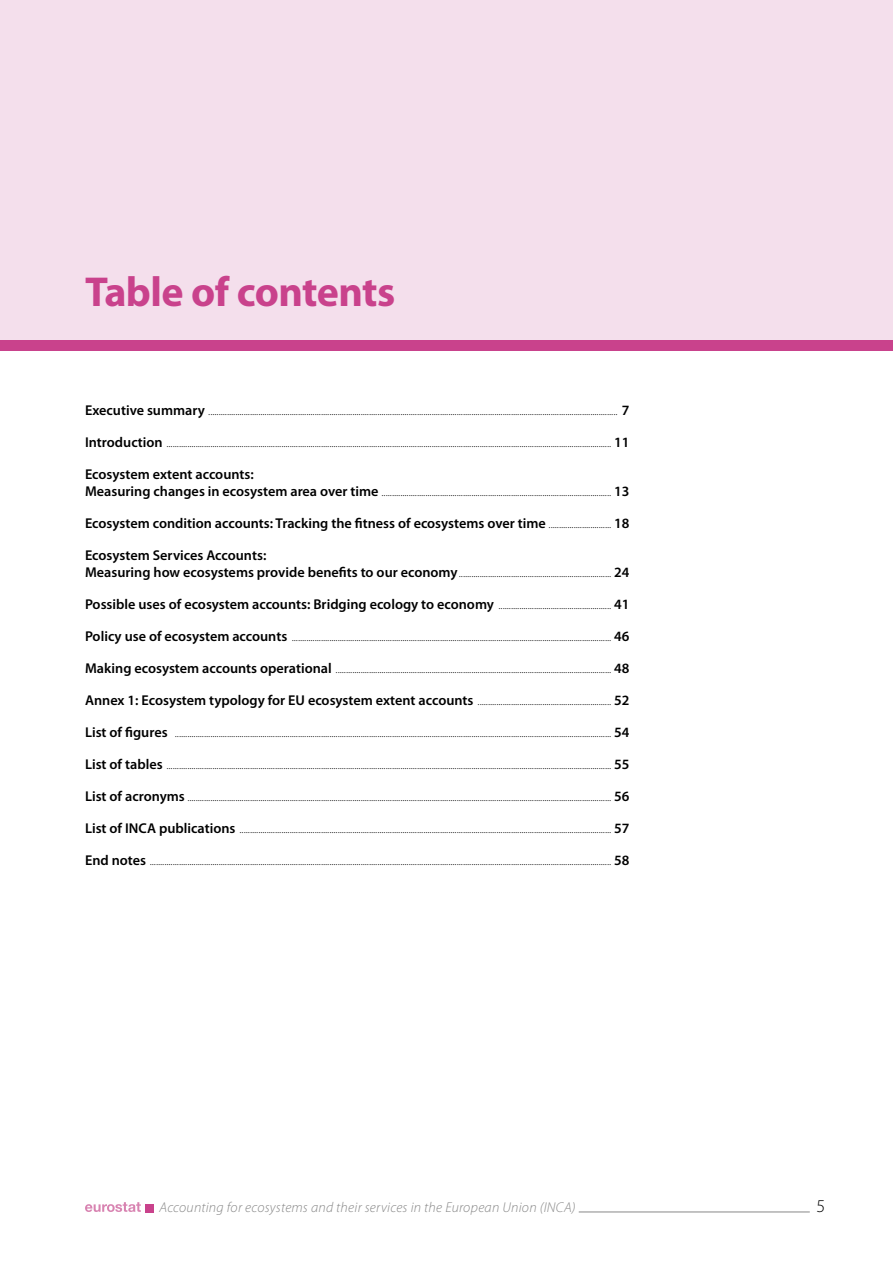
<style>
.page{position:relative;width:893px;height:1263px;background:#fff}
.page>*{position:absolute;margin:0;border:0;box-sizing:border-box;transform-origin:0 0}
.Chapter_title{font:700 42px "Myriad Pro";letter-spacing:-.015em;color:#c9428c}
.t1{font:300 18px "Myriad Pro";color:#000}
.t2{font:600 14.25px "Myriad Pro";color:#000}
.t3{font:italic 300 14.25px "Myriad Pro";letter-spacing:.015em;color:#878787}
.ToC_1{font:300 12px "Myriad Pro";color:#000}
.s1{font-weight:600;font-size:14.25px}
.s2{font-weight:300;font-size:12px}
</style>
<div class="page">
<hr style="left:579px;top:1211px;width:231px;height:1px;background:#878787">
<svg style="left:85px;top:1202px;width:56px;height:10px"></svg>
<div style="left:145px;top:1204px;width:9px;height:8px;background:#c9428c"></div>
<div style="left:0;top:0;width:893px;height:340px;background:#f4dfec"></div>
<div style="left:0;top:340px;width:893px;height:11px;background:#c9428c"></div>
<h1 class="Chapter_title" style="left:85px;top:268px;width:312px">Table of contents</h1>
<p class="ToC_1" style="left:85px;top:404px;width:546px"><span class="s1">Executive summary</span> .................................................................................................................................................................................................... <span class="s1">7</span></p>
<p class="ToC_1" style="left:85px;top:436px;width:546px"><span class="s1">Introduction</span> ..................................................................................................................................................................................................................... <span class="s1">11</span></p>
<p class="t2" style="left:85px;top:466px;width:170px">Ecosystem extent accounts:</p>
<p class="ToC_1" style="left:85px;top:485px;width:546px"><span class="s1">Measuring changes in ecosystem area over time</span> .............................................................................................................. <span class="s1">13</span></p>
<p class="t2" style="left:85px;top:515px;width:546px">Ecosystem condition accounts: Tracking the fitness of ecosystems over time <span class="s2">..............................</span> 18</p>
<p class="t2" style="left:85px;top:547px;width:183px">Ecosystem Services Accounts:</p>
<p class="ToC_1" style="left:85px;top:566px;width:546px"><span class="s1">Measuring how ecosystems provide benefits to our economy</span>......................................................................... <span class="s1">24</span></p>
<p class="t2" style="left:85px;top:596px;width:546px">Possible uses of ecosystem accounts: Bridging ecology to economy <span class="s2">......................................................</span> 41</p>
<p class="ToC_1" style="left:85px;top:630px;width:546px"><span class="s1">Policy use of ecosystem accounts</span> ......................................................................................................................................................... <span class="s1">46</span></p>
<p class="ToC_1" style="left:85px;top:662px;width:546px"><span class="s1">Making ecosystem accounts operational</span> .................................................................................................................................... <span class="s1">48</span></p>
<p class="ToC_1" style="left:85px;top:694px;width:546px"><span class="s1">Annex 1: Ecosystem typology for EU ecosystem extent accounts</span> ................................................................ <span class="s1">52</span></p>
<p class="ToC_1" style="left:85px;top:726px;width:546px"><span class="s1">List of figures</span> ................................................................................................................................................................................................................. <span class="s1">54</span></p>
<p class="ToC_1" style="left:85px;top:758px;width:546px"><span class="s1">List of tables</span> ..................................................................................................................................................................................................................... <span class="s1">55</span></p>
<p class="ToC_1" style="left:85px;top:790px;width:546px"><span class="s1">List of acronyms</span> ........................................................................................................................................................................................................... <span class="s1">56</span></p>
<p class="ToC_1" style="left:85px;top:822px;width:546px"><span class="s1">List of INCA publications</span> .................................................................................................................................................................................. <span class="s1">57</span></p>
<p class="ToC_1" style="left:85px;top:854px;width:546px"><span class="s1">End notes</span> ............................................................................................................................................................................................................................. <span class="s1">58</span></p>
<p class="t3" style="left:159px;top:1200px;width:418px">Accounting for ecosystems and their services in the European Union (INCA)</p>
<h2 class="t1" style="left:816px;top:1196px;width:10px">5</h2>
</div>
